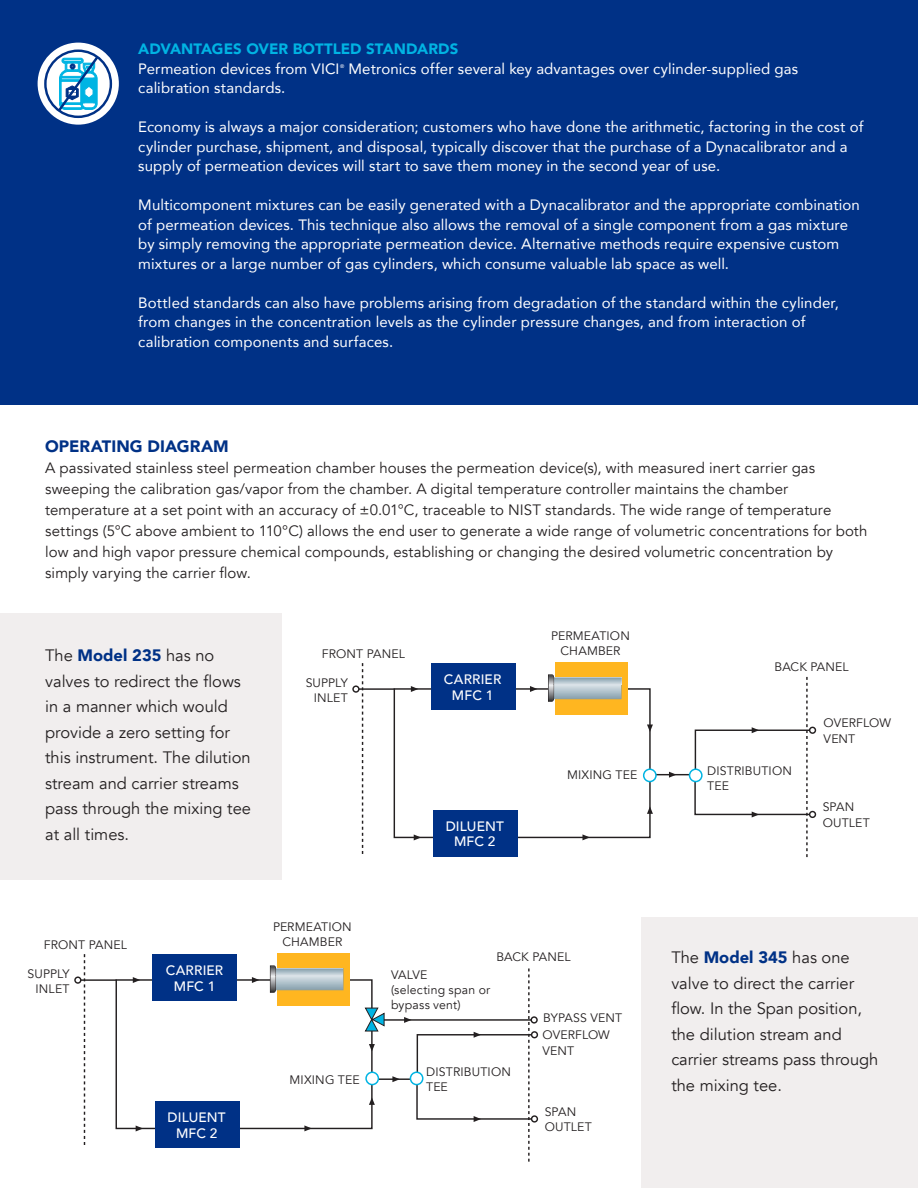
<style>
.page{position:relative;width:918px;height:1188px;background:#fff}
.page>*{position:absolute;margin:0;border:0;box-sizing:border-box;transform-origin:0 0}
.Body_Copy{font:16.5px/25.5px "Avenir";color:#231f20}
.t1{font:900 16.5px "Avenir";letter-spacing:.005em;color:#003186}
.t2{font:15px/19.5px "Avenir";letter-spacing:.005em;color:#fff}
.t3{font:15px/21px "Avenir";letter-spacing:.005em;color:#231f20}
.t4{font:900 15px "Avenir";letter-spacing:.005em;color:#00b4e3}
.t5{font:500 13.65px "Avenir";letter-spacing:.01em;color:#fff}
.t6{font:12.3px/14.7px "Avenir";letter-spacing:.01em;color:#231f20;text-align:right}
.t7{font:5.25px "Avenir";color:#fff}
.s1{font-weight:900;color:#003186}
</style>
<div class="page">
<div style="left:0;top:0;width:918px;height:405px;background:#003186"></div>
<svg style="left:38px;top:43px;width:81px;height:82px;background:#e5eaf2"></svg>
<div style="left:44px;top:50px;width:68px;height:68px;border:2px solid #003186;border-radius:50%"></div>
<svg style="left:55px;top:53px;width:46px;height:62px;background:#7dc5e2"></svg>
<div style="left:0;top:613px;width:282px;height:267px;background:#f1eeee"></div>
<div style="left:642px;top:917px;width:276px;height:271px;background:#f1eeee"></div>
<hr style="left:376px;top:1078px;width:37px;height:2px;background:#231f20">
<svg style="left:369px;top:1044px;width:6px;height:5px"></svg>
<svg style="left:304px;top:1125px;width:8px;height:6px"></svg>
<hr style="left:81px;top:979px;width:36px;height:2px;background:#231f20">
<div style="left:74px;top:976px;width:8px;height:8px;border:1px solid #231f20;border-radius:50%"></div>
<svg style="left:133px;top:977px;width:5px;height:6px"></svg>
<svg style="left:252px;top:977px;width:5px;height:6px"></svg>
<svg style="left:136px;top:1126px;width:7px;height:5px"></svg>
<div style="left:116px;top:979px;width:257px;height:150px;border:1px solid #231f20"></div>
<div style="left:153px;top:954px;width:84px;height:47px;background:#003186"></div>
<div style="left:155px;top:1101px;width:84px;height:47px;background:#003186"></div>
<div style="left:277px;top:953px;width:72px;height:52px;background:#ffb620"></div>
<div style="left:273px;top:968px;width:70px;height:22px;border:1px solid #839ca9"></div>
<img style="left:276px;top:969px;width:67px;height:21px">
<svg style="left:270px;top:965px;width:6px;height:28px"></svg>
<img style="left:271px;top:976px;width:5px;height:17px">
<svg style="left:369px;top:1097px;width:6px;height:8px"></svg>
<svg style="left:84px;top:954px;width:1px;height:191px"></svg>
<div style="left:531px;top:1031px;width:7px;height:7px;border:1px solid #231f20;border-radius:50%"></div>
<div style="left:531px;top:1115px;width:7px;height:8px;border:1px solid #231f20;border-radius:50%"></div>
<hr style="left:377px;top:1019px;width:154px;height:2px;background:#231f20">
<div style="left:531px;top:1016px;width:7px;height:8px;border:1px solid #231f20;border-radius:50%"></div>
<svg style="left:392px;top:968px;width:141px;height:194px"></svg>
<div style="left:366px;top:1072px;width:12px;height:13px;background:#fff;border-radius:50%"></div>
<div style="left:365px;top:1072px;width:14px;height:13px;border:2px solid #00b4e3;border-radius:50%"></div>
<div style="left:410px;top:1072px;width:13px;height:13px;background:#fff;border-radius:50%"></div>
<div style="left:410px;top:1072px;width:14px;height:13px;border:2px solid #00b4e3;border-radius:50%"></div>
<svg style="left:365px;top:1008px;width:20px;height:24px"></svg>
<hr style="left:656px;top:774px;width:38px;height:1px;background:#231f20">
<svg style="left:669px;top:772px;width:7px;height:6px"></svg>
<svg style="left:647px;top:725px;width:6px;height:5px"></svg>
<svg style="left:582px;top:834px;width:8px;height:6px"></svg>
<hr style="left:359px;top:688px;width:36px;height:2px;background:#231f20">
<div style="left:352px;top:685px;width:8px;height:8px;border:1px solid #231f20;border-radius:50%"></div>
<svg style="left:411px;top:686px;width:5px;height:6px"></svg>
<svg style="left:530px;top:686px;width:5px;height:6px"></svg>
<svg style="left:414px;top:834px;width:7px;height:6px"></svg>
<div style="left:394px;top:688px;width:257px;height:150px;border:1px solid #231f20"></div>
<div style="left:431px;top:663px;width:84px;height:47px;background:#003186"></div>
<div style="left:433px;top:810px;width:84px;height:47px;background:#003186"></div>
<div style="left:555px;top:662px;width:72px;height:52px;background:#ffb620"></div>
<div style="left:551px;top:677px;width:70px;height:22px;border:1px solid #839ca9"></div>
<img style="left:554px;top:678px;width:67px;height:21px">
<svg style="left:548px;top:674px;width:6px;height:28px"></svg>
<img style="left:549px;top:685px;width:5px;height:17px">
<svg style="left:647px;top:806px;width:6px;height:8px"></svg>
<svg style="left:362px;top:663px;width:1px;height:191px"></svg>
<div style="left:809px;top:727px;width:7px;height:7px;border:1px solid #231f20;border-radius:50%"></div>
<div style="left:809px;top:811px;width:7px;height:7px;border:1px solid #231f20;border-radius:50%"></div>
<svg style="left:694px;top:677px;width:117px;height:180px"></svg>
<div style="left:644px;top:769px;width:12px;height:13px;background:#fff;border-radius:50%"></div>
<div style="left:643px;top:769px;width:14px;height:13px;border:2px solid #00b4e3;border-radius:50%"></div>
<div style="left:690px;top:769px;width:12px;height:13px;background:#fff;border-radius:50%"></div>
<div style="left:689px;top:769px;width:14px;height:13px;border:2px solid #00b4e3;border-radius:50%"></div>
<p class="t4" style="left:138px;top:36px;width:322px">ADVANTAGES OVER BOTTLED STANDARDS</p>
<p class="t2" style="left:138px;top:58px;width:203px">Permeation devices from VICI</p>
<p class="t7" style="left:340px;top:62px;width:6px">®</p>
<p class="t2" style="left:349px;top:58px;width:451px">Metronics offer several key advantages over cylinder-supplied gas</p>
<p class="t2" style="left:138px;top:78px;width:149px">calibration standards.</p>
<p class="t2" style="left:138px;top:117px;width:727px">Economy is always a major consideration; customers who have done the arithmetic, factoring in the cost of cylinder purchase, shipment, and disposal, typically discover that the purchase of a Dynacalibrator and a supply of permeation devices will start to save them money in the second year of use.</p>
<p class="t2" style="left:138px;top:195px;width:723px">Multicomponent mixtures can be easily generated with a Dynacalibrator and the appropriate combination of permeation devices. This technique also allows the removal of a single component from a gas mixture by simply removing the appropriate permeation device. Alternative methods require expensive custom mixtures or a large number of gas cylinders, which consume valuable lab space as well.</p>
<p class="t2" style="left:138px;top:292px;width:702px">Bottled standards can also have problems arising from degradation of the standard within the cylinder, from changes in the concentration levels as the cylinder pressure changes, and from interaction of calibration components and surfaces.</p>
<p class="t1" style="left:45px;top:432px;width:185px">OPERATING DIAGRAM</p>
<p class="t3" style="left:45px;top:458px;width:824px">A passivated stainless steel permeation chamber houses the permeation device(s), with measured inert carrier gas sweeping the calibration gas/vapor from the chamber. A digital temperature controller maintains the chamber temperature at a set point with an accuracy of ±0.01°C, traceable to NIST standards. The wide range of temperature settings (5°C above ambient to 110°C) allows the end user to generate a wide range of volumetric concentrations for both low and high vapor pressure chemical compounds, establishing or changing the desired volumetric concentration by simply varying the carrier flow.</p>
<p class="Body_Copy" style="left:45px;top:643px;width:207px">The <span class="s1">Model 235</span> has no valves to redirect the flows in a manner which would provide a zero setting for this instrument. The dilution stream and carrier streams pass through the mixing tee at all times.</p>
<p class="t6" style="left:551px;top:629px;width:80px">PERMEATION</p>
<p class="t6" style="left:322px;top:647px;width:84px">FRONT PANEL</p>
<p class="t6" style="left:561px;top:644px;width:61px">CHAMBER</p>
<p class="t6" style="left:306px;top:675px;width:44px">SUPPLY<br>INLET</p>
<p class="t5" style="left:444px;top:668px;width:59px">CARRIER</p>
<p class="t5" style="left:452px;top:683px;width:43px">MFC 1</p>
<p class="t5" style="left:446px;top:815px;width:60px">DILUENT</p>
<p class="t5" style="left:454px;top:830px;width:43px">MFC 2</p>
<p class="t6" style="left:567px;top:768px;width:72px">MIXING TEE</p>
<p class="t6" style="left:273px;top:920px;width:80px">PERMEATION</p>
<p class="t6" style="left:44px;top:938px;width:84px">FRONT PANEL</p>
<p class="t6" style="left:283px;top:935px;width:61px">CHAMBER</p>
<p class="t6" style="left:28px;top:967px;width:44px">SUPPLY<br>INLET</p>
<p class="t5" style="left:166px;top:959px;width:59px">CARRIER</p>
<p class="t5" style="left:174px;top:974px;width:43px">MFC 1</p>
<p class="t5" style="left:168px;top:1106px;width:60px">DILUENT</p>
<p class="t5" style="left:176px;top:1121px;width:43px">MFC 2</p>
<p class="t6" style="left:290px;top:1072px;width:72px">MIXING TEE</p>
<p class="t6" style="left:496px;top:950px;width:76px">BACK PANEL</p>
<p class="t6" style="left:391px;top:967px;width:38px">VALVE</p>
<p class="t6" style="left:391px;top:982px;width:101px;line-height:15.3px;text-align:left">(selecting span or bypass vent)</p>
<p class="t6" style="left:426px;top:1064px;width:86px">DISTRIBUTION</p>
<p class="t6" style="left:426px;top:1080px;width:23px">TEE</p>
<p class="t6" style="left:543px;top:1011px;width:81px">BYPASS VENT</p>
<p class="t6" style="left:543px;top:1028px;width:69px">OVERFLOW</p>
<p class="t6" style="left:543px;top:1043px;width:33px">VENT</p>
<p class="t6" style="left:545px;top:1104px;width:33px">SPAN</p>
<p class="t6" style="left:545px;top:1120px;width:49px">OUTLET</p>
<p class="t6" style="left:775px;top:660px;width:76px">BACK PANEL</p>
<p class="t6" style="left:707px;top:763px;width:86px">DISTRIBUTION</p>
<p class="t6" style="left:707px;top:779px;width:23px">TEE</p>
<p class="t6" style="left:824px;top:716px;width:69px">OVERFLOW</p>
<p class="t6" style="left:824px;top:731px;width:33px">VENT</p>
<p class="t6" style="left:823px;top:800px;width:33px">SPAN</p>
<p class="t6" style="left:823px;top:815px;width:49px">OUTLET</p>
<p class="Body_Copy" style="left:671px;top:945px;width:209px">The <span class="s1">Model 345</span> has one valve to direct the carrier flow. In the Span position, the dilution stream and carrier streams pass through the mixing tee.</p>
</div>
